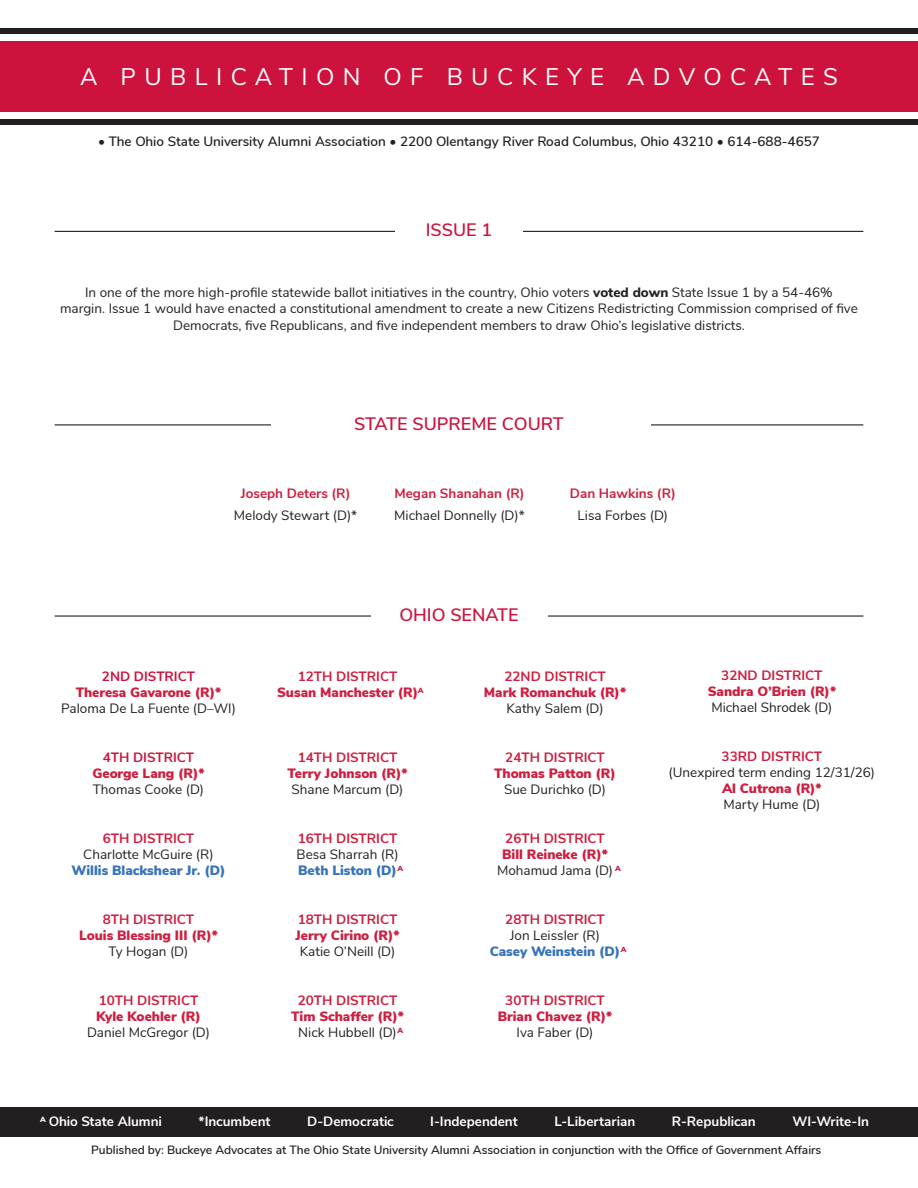
<style>
.page{position:relative;width:918px;height:1188px;background:#fff}
.page>*{position:absolute;margin:0;border:0;box-sizing:border-box;transform-origin:0 0}
.t1{font:24px "Buckeye Sans 2";letter-spacing:.35em;color:#fff}
.t2{font:600 18px "Buckeye Sans 2";color:#cd123d}
.t3{font:13.5px/16.2px "Buckeye Sans 2";color:#231f20;text-align:center}
.t4{font:900 13.5px/16.2px "Buckeye Sans 2";color:#cf1e3f;text-align:center}
.t5{font:700 13.5px "Buckeye Sans 2";color:#cf1e3f}
.t6{font:600 13.5px "Buckeye Sans 2";color:#231f20}
.t7{font:700 13.5px "Buckeye Sans 2";color:#fff}
.t8{font:900 13.5px/16.2px "Buckeye Sans 2";color:#3673ba;text-align:center}
.t9{font:700 13.5px "Buckeye Sans 2";color:#cd123d}
.t10{font:700 13.5px "Buckeye Sans 2";color:#cc163e}
.t11{font:600 12px "Buckeye Sans 2";color:#231f20}
.t12{font:900 7.5px "Buckeye Sans 2";color:#cc163e}
.t13{font:900 7.5px "Buckeye Sans 2";color:#fff}
.s1{font-weight:800}
.s2{font-weight:400;color:#231f20}
.s3{font-weight:900;color:#3673ba}
.s4{font-weight:900;color:#cf1e3f}
</style>
<div class="page">
<div style="left:0;top:41px;width:918px;height:70px;background:#cd123d"></div>
<div style="left:0;top:119px;width:918px;height:6px;background:#231f20"></div>
<div style="left:0;top:28px;width:918px;height:6px;background:#231f20"></div>
<div style="left:0;top:1108px;width:918px;height:29px;background:#231f20"></div>
<hr style="left:55px;top:231px;width:808px;height:1px;background:#231f20">
<div style="left:395px;top:217px;width:128px;height:29px;background:#fff"></div>
<hr style="left:55px;top:424px;width:808px;height:1px;background:#231f20">
<div style="left:271px;top:410px;width:379px;height:30px;background:#fff"></div>
<hr style="left:55px;top:615px;width:808px;height:2px;background:#231f20">
<div style="left:371px;top:602px;width:176px;height:29px;background:#fff"></div>
<p class="t1" style="left:80px;top:62px;width:759px">A PUBLICATION OF BUCKEYE ADVOCATES</p>
<p class="t6" style="left:98px;top:133px;width:723px">• The Ohio State University Alumni Association • 2200 Olentangy River Road Columbus, Ohio 43210 • 614-688-4657</p>
<h1 class="t2" style="left:426px;top:219px;width:68px">ISSUE 1</h1>
<p class="t3" style="left:60px;top:284px;width:799px">In one of the more high-profile statewide ballot initiatives in the country, Ohio voters <span class="s1">voted down</span> State Issue 1 by a 54-46%<br>margin. Issue 1 would have enacted a constitutional amendment to create a new Citizens Redistricting Commission comprised of five<br>Democrats, five Republicans, and five independent members to draw Ohio’s legislative districts.</p>
<h1 class="t2" style="left:354px;top:412px;width:211px">STATE SUPREME COURT</h1>
<p class="t5" style="left:241px;top:485px;width:111px">Joseph Deters (R)</p>
<p class="t3" style="left:234px;top:508px;width:125px">Melody Stewart (D)*</p>
<p class="t5" style="left:394px;top:485px;width:132px">Megan Shanahan (R)</p>
<p class="t3" style="left:394px;top:508px;width:132px">Michael Donnelly (D)*</p>
<h1 class="t2" style="left:399px;top:603px;width:121px">OHIO SENATE</h1>
<p class="t5" style="left:570px;top:485px;width:107px">Dan Hawkins (R)</p>
<p class="t3" style="left:578px;top:508px;width:92px">Lisa Forbes (D)</p>
<p class="t9" style="left:102px;top:668px;width:95px">2ND DISTRICT</p>
<p class="t4" style="left:76px;top:684px;width:147px">Theresa Gavarone (R)*</p>
<p class="t3" style="left:61px;top:700px;width:176px">Paloma De La Fuente (D–WI)</p>
<p class="t10" style="left:103px;top:749px;width:93px">4TH DISTRICT</p>
<p class="t4" style="left:92px;top:765px;width:114px">George Lang (R)*</p>
<p class="t3" style="left:93px;top:781px;width:113px">Thomas Cooke (D)</p>
<p class="t5" style="left:103px;top:830px;width:93px">6TH DISTRICT</p>
<p class="t8" style="left:71px;top:846px;width:156px"><span class="s2">Charlotte McGuire (R)<br></span>Willis Blackshear Jr. (D)</p>
<p class="t5" style="left:103px;top:911px;width:93px">8TH DISTRICT</p>
<p class="t4" style="left:79px;top:927px;width:140px">Louis Blessing III (R)*<br><span class="s2">Ty Hogan (D)</span></p>
<p class="t5" style="left:99px;top:992px;width:101px">10TH DISTRICT</p>
<p class="t4" style="left:96px;top:1008px;width:106px">Kyle Koehler (R)</p>
<p class="t3" style="left:87px;top:1024px;width:124px">Daniel McGregor (D)</p>
<p class="t5" style="left:298px;top:668px;width:101px">12TH DISTRICT</p>
<p class="t4" style="left:277px;top:684px;width:143px">Susan Manchester (R)</p>
<p class="t12" style="left:418px;top:686px;width:7px">A</p>
<p class="t5" style="left:298px;top:749px;width:101px">14TH DISTRICT</p>
<p class="t4" style="left:287px;top:765px;width:122px">Terry Johnson (R)*<br><span class="s2">Shane Marcum (D)</span></p>
<p class="t5" style="left:298px;top:830px;width:101px">16TH DISTRICT</p>
<p class="t3" style="left:297px;top:846px;width:104px;text-align:left">Besa Sharrah (R)<br><span class="s3">Beth Liston (D)</span></p>
<p class="t5" style="left:298px;top:911px;width:101px">18TH DISTRICT</p>
<p class="t4" style="left:295px;top:927px;width:106px">Jerry Cirino (R)*<br><span class="s2">Katie O’Neill (D)</span></p>
<p class="t5" style="left:298px;top:992px;width:101px">20TH DISTRICT</p>
<p class="t4" style="left:291px;top:1008px;width:114px">Tim Schaffer (R)*</p>
<p class="t3" style="left:298px;top:1024px;width:100px">Nick Hubbell (D)</p>
<p class="t12" style="left:398px;top:864px;width:7px">A</p>
<p class="t12" style="left:397px;top:1026px;width:7px">A</p>
<p class="t5" style="left:504px;top:668px;width:103px">22ND DISTRICT</p>
<p class="t4" style="left:484px;top:684px;width:144px">Mark Romanchuk (R)*<br><span class="s2">Kathy Salem (D)</span></p>
<p class="t5" style="left:505px;top:749px;width:101px">24TH DISTRICT</p>
<p class="t4" style="left:494px;top:765px;width:123px">Thomas Patton (R)</p>
<p class="t3" style="left:504px;top:781px;width:104px">Sue Durichko (D)</p>
<p class="t5" style="left:505px;top:830px;width:101px">26TH DISTRICT</p>
<p class="t4" style="left:502px;top:846px;width:107px">Bill Reineke (R)*</p>
<p class="t3" style="left:497px;top:862px;width:118px">Mohamud Jama (D)</p>
<p class="t5" style="left:505px;top:911px;width:101px">28TH DISTRICT</p>
<p class="t8" style="left:490px;top:927px;width:132px"><span class="s2">Jon Leissler (R)<br></span>Casey Weinstein (D)</p>
<p class="t5" style="left:505px;top:992px;width:101px">30TH DISTRICT</p>
<p class="t4" style="left:498px;top:1008px;width:116px">Brian Chavez (R)*<br><span class="s2">Iva Faber (D)</span></p>
<p class="t12" style="left:615px;top:864px;width:7px">A</p>
<p class="t12" style="left:621px;top:945px;width:7px">A</p>
<p class="t5" style="left:721px;top:667px;width:103px">32ND DISTRICT</p>
<p class="t4" style="left:708px;top:683px;width:130px">Sandra O’Brien (R)*</p>
<p class="t3" style="left:711px;top:699px;width:123px">Michael Shrodek (D)</p>
<p class="t5" style="left:722px;top:748px;width:102px">33RD DISTRICT</p>
<p class="t3" style="left:669px;top:764px;width:208px">(Unexpired term ending 12/31/26)<br><span class="s4">Al Cutrona (R)*<br></span>Marty Hume (D)</p>
<p class="t7" style="left:49px;top:1113px;width:115px">Ohio State Alumni</p>
<p class="t7" style="left:199px;top:1113px;width:73px">*Incumbent</p>
<p class="t7" style="left:307px;top:1113px;width:88px">D-Democratic</p>
<p class="t7" style="left:430px;top:1113px;width:89px">I-Independent</p>
<p class="t7" style="left:554px;top:1113px;width:82px">L-Libertarian</p>
<p class="t7" style="left:672px;top:1113px;width:85px">R-Republican</p>
<p class="t7" style="left:792px;top:1113px;width:78px">WI-Write-In</p>
<p class="t13" style="left:40px;top:1114px;width:7px">A</p>
<p class="t11" style="left:91px;top:1142px;width:732px">Published by: Buckeye Advocates at The Ohio State University Alumni Association in conjunction with the Office of Government Affairs</p>
</div>
